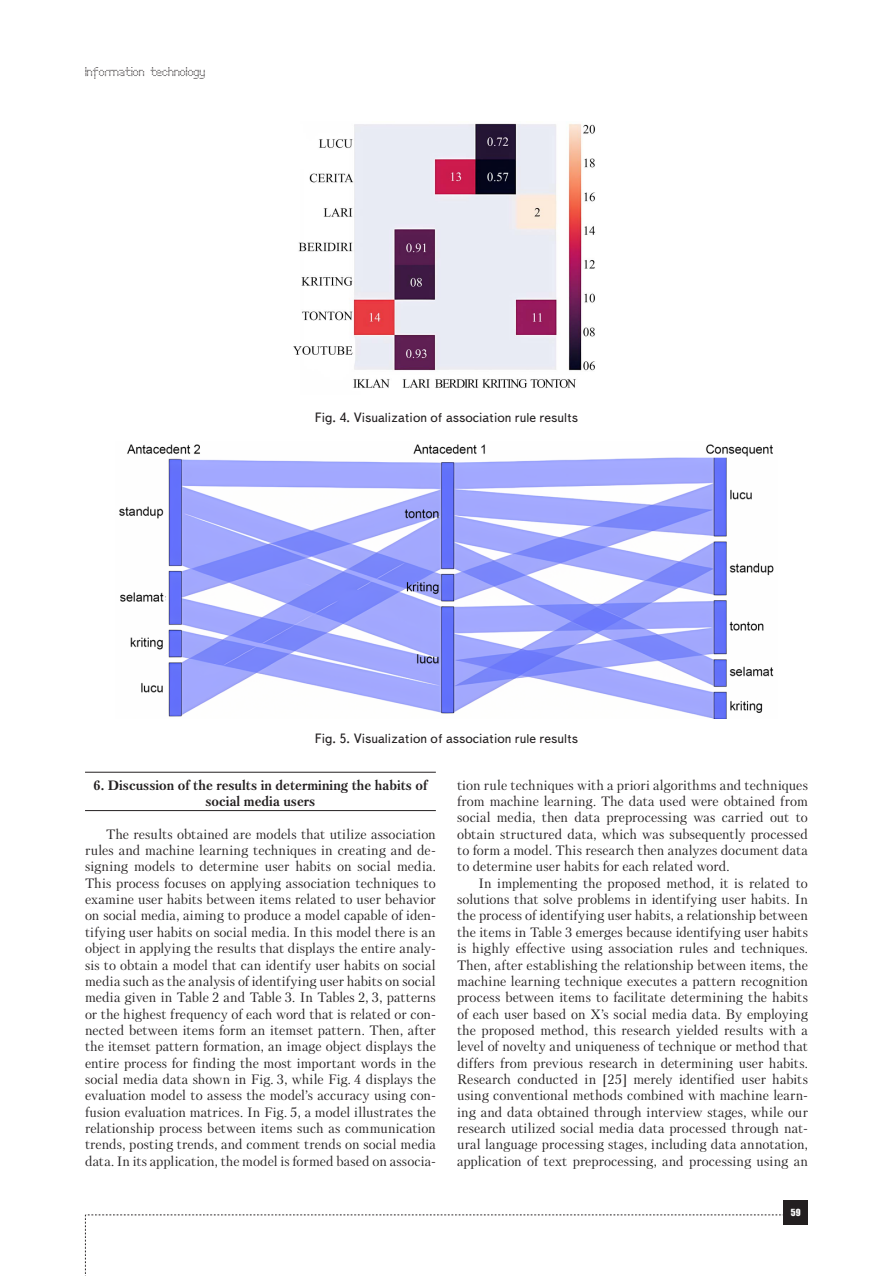
<style>
.page{position:relative;width:893px;height:1276px;background:#fff}
.page>*{position:absolute;margin:0;border:0;box-sizing:border-box;transform-origin:0 0}
.Text__англ{font:13.5px/16.4px "Petersburg C";letter-spacing:.005em;color:#231f20;text-align:justify}
.Рисунок{font:13.5px "Text Book C";color:#231f20}
.Раздел_статьи{font:700 13.5px/16.4px "Petersburg C";color:#231f20;text-align:center}
.t1{font:12px "Perfo";letter-spacing:.015em;color:#231f20}
.t2{font:9px "Impact";color:#fff}
</style>
<div class="page">
<svg style="left:85px;top:1214px;width:699px;height:62px"></svg>
<div style="left:784px;top:1200px;width:24px;height:24px;background:#231f20"></div>
<hr style="left:85px;top:772px;width:351px;height:1px;background:#231f20">
<hr style="left:85px;top:810px;width:351px;height:1px;background:#231f20">
<img style="left:293px;top:123px;width:302px;height:265px">
<img style="left:119px;top:444px;width:655px;height:274px">
<p class="t1" style="left:85px;top:65px;width:122px">Information technology</p>
<p class="Рисунок" style="left:315px;top:410px;width:265px">Fig. 4. Visualization of association rule results</p>
<p class="Рисунок" style="left:315px;top:731px;width:265px">Fig. 5. Visualization of association rule results</p>
<p class="Раздел_статьи" style="left:93px;top:776px;width:336px">6. Discussion of the results in determining the habits of social media users</p>
<p class="Text__англ" style="left:85px;top:825px;width:352px;text-indent:21px">The results obtained are models that utilize association rules and machine learning techniques in creating and de&shy;signing models to determine user habits on social media.<br>This process focuses on applying association techniques to examine user habits between items related to user behavior on social media, aiming to produce a model capable of iden&shy;tifying user habits on social media. In this model there is an object in applying the results that displays the entire analy&shy;sis to obtain a model that can identify user habits on social media such as the analysis of identifying user habits on social media given in Table 2 and Table 3. In Tables 2, 3, patterns or the highest frequency of each word that is related or con&shy;nected between items form an itemset pattern. Then, after the itemset pattern formation, an image object displays the entire process for finding the most important words in the social media data shown in Fig. 3, while Fig. 4 displays the evaluation model to assess the model’s accuracy using con&shy;fusion evaluation matrices. In Fig. 5, a model illustrates the relationship process between items such as communication trends, posting trends, and comment trends on social media data. In its application, the model is formed based on associa-</p>
<p class="Text__англ" style="left:457px;top:776px;width:352px">tion rule techniques with a priori algorithms and techniques from machine learning. The data used were obtained from social media, then data preprocessing was carried out to obtain structured data, which was subsequently processed to form a model. This research then analyzes document data to determine user habits for each related word.</p>
<p class="Text__англ" style="left:457px;top:874px;width:352px;text-indent:21px">In implementing the proposed method, it is related to solutions that solve problems in identifying user habits. In the process of identifying user habits, a relationship between the items in Table 3 emerges because identifying user habits is highly effective using association rules and techniques.<br>Then, after establishing the relationship between items, the machine learning technique executes a pattern recognition process between items to facilitate determining the habits of each user based on X’s social media data. By employing the proposed method, this research yielded results with a level of novelty and uniqueness of technique or method that differs from previous research in determining user habits.<br>Research conducted in [25] merely identified user habits using conventional methods combined with machine learn&shy;ing and data obtained through interview stages, while our research utilized social media data processed through nat&shy;ural language processing stages, including data annotation, application of text preprocessing, and processing using an</p>
<p class="t2" style="left:791px;top:1205px;width:11px">59</p>
</div>
